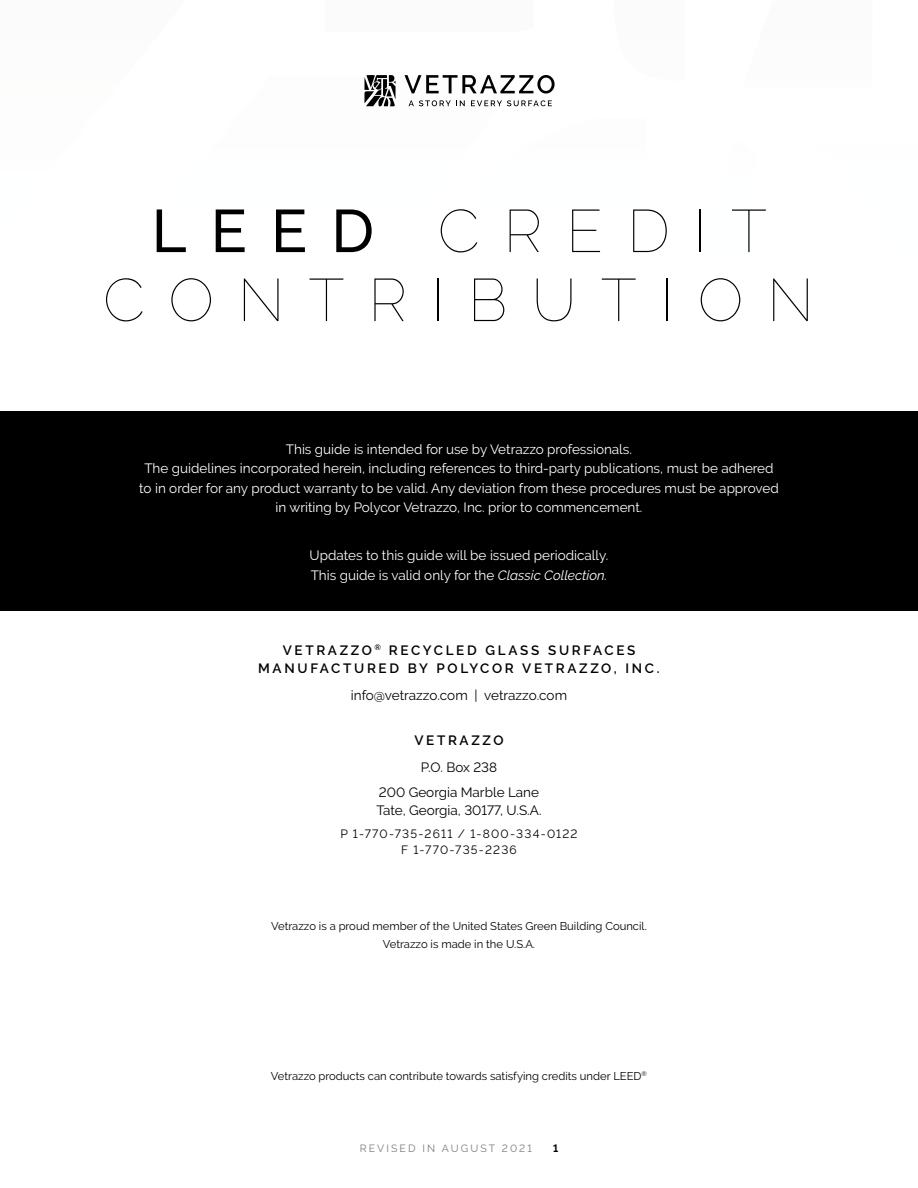
<style>
.page{position:relative;width:918px;height:1188px;background:#fff}
.page>*{position:absolute;margin:0;border:0;box-sizing:border-box;transform-origin:0 0}
.t1{font:100 60px/69px "Raleway";letter-spacing:.4em;color:#000;text-align:center}
.t2{font:13.5px/19.5px "Raleway";color:#fff;text-align:center}
.t3{font:13.5px/24.8px "Raleway";color:#000;text-align:center}
.t4{font:600 13.5px/18px "Raleway";letter-spacing:.2em;color:#000;text-align:center}
.t5{font:12px/16.5px "Raleway";letter-spacing:.1em;color:#000;text-align:center}
.t6{font:11.25px/18px "Raleway";color:#000;text-align:center}
.t7{font:10.5px "Raleway";letter-spacing:.2em;color:#7c7c7c}
.t8{font:700 10.5px "Raleway";color:#000}
.s1{font-weight:500}
.s2{font-style:italic}
</style>
<div class="page">
<svg style="left:364px;top:75px;width:32px;height:31px"></svg>
<svg style="left:409px;top:100px;width:56px;height:6px"></svg>
<svg style="left:471px;top:100px;width:81px;height:6px"></svg>
<svg style="left:404px;top:75px;width:151px;height:19px"></svg>
<div style="left:0;top:411px;width:918px;height:199px;background:#000"></div>
<h1 class="t1" style="left:103px;top:196px;width:712px"><span class="s1">LEED</span> CREDIT<br>CONTRIBUTION</h1>
<p class="t2" style="left:139px;top:439px;width:641px">This guide is intended for use by Vetrazzo professionals.<br>The guidelines incorporated herein, including references to third-party publications, must be adhered to in order for any product warranty to be valid. Any deviation from these procedures must be approved in writing by Polycor Vetrazzo, Inc. prior to commencement.</p>
<p class="t2" style="left:310px;top:546px;width:300px;text-align:left">Updates to this guide will be issued periodically.<br>This guide is valid only for the <span class="s2">Classic Collection.</span></p>
<p class="t4" style="left:258px;top:641px;width:403px">VETRAZZO <sup>®</sup> RECYCLED GLASS SURFACES<br>MANUFACTURED BY POLYCOR VETRAZZO, INC.</p>
<p class="t3" style="left:351px;top:683px;width:218px">info@vetrazzo.com | vetrazzo.com</p>
<p class="t4" style="left:414px;top:731px;width:91px">VETRAZZO</p>
<p class="t3" style="left:379px;top:755px;width:162px">P.O. Box 238<br>200 Georgia Marble Lane</p>
<p class="t3" style="left:376px;top:797px;width:167px">Tate, Georgia, 30177, U.S.A.</p>
<p class="t5" style="left:340px;top:825px;width:239px">P 1-770-735-2611 / 1-800-334-0122<br>F 1-770-735-2236</p>
<p class="t6" style="left:271px;top:917px;width:377px">Vetrazzo is a proud member of the United States Green Building Council.<br>Vetrazzo is made in the U.S.A.</p>
<p class="t6" style="left:271px;top:1067px;width:378px">Vetrazzo products can contribute towards satisfying credits under LEED<sup>®</sup></p>
<p class="t7" style="left:360px;top:1143px;width:174px">REVISED IN AUGUST 2021</p>
<p class="t8" style="left:553px;top:1143px;width:7px">1</p>
</div>
